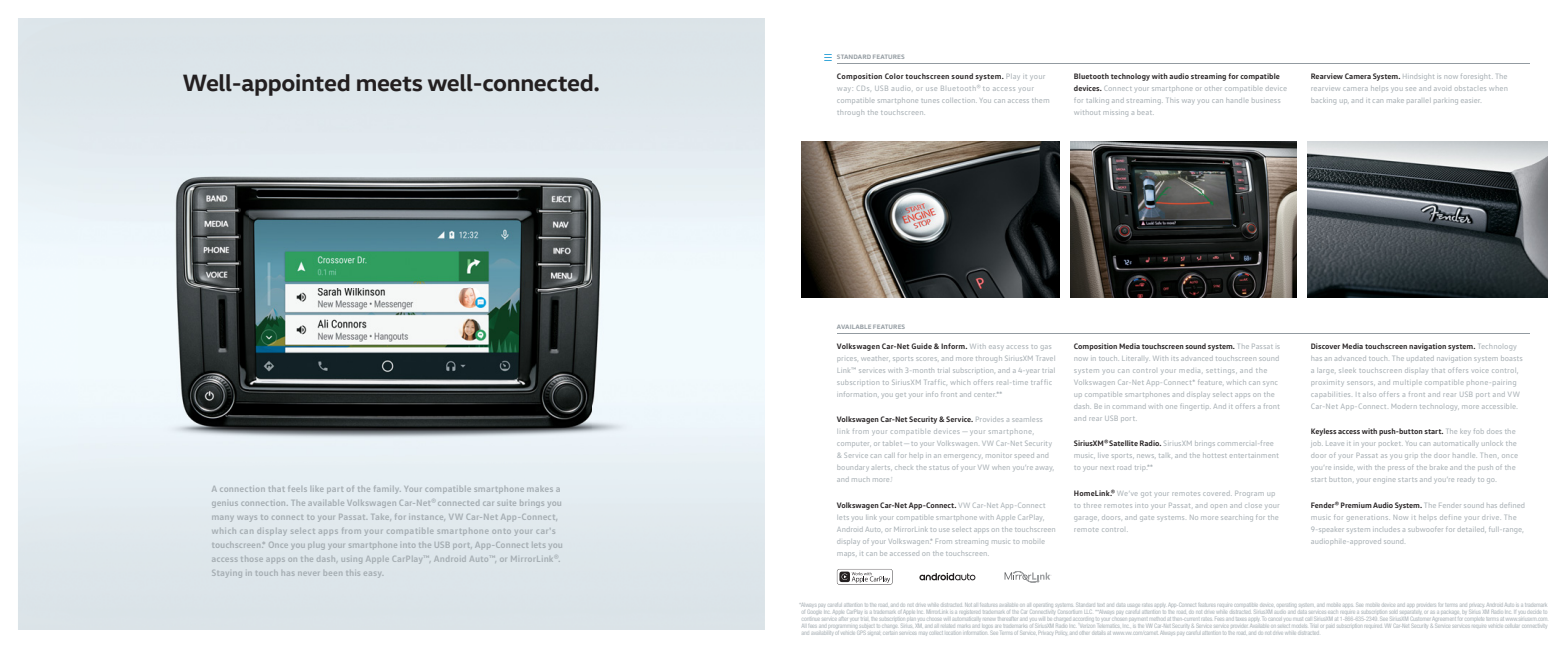
<style>
.page{position:relative;width:1566px;height:648px;background:#fff}
.page>*{position:absolute;margin:0;border:0;box-sizing:border-box;transform-origin:0 0}
.t1{font:700 24px "VW Head";letter-spacing:-.015em;color:#231f20}
.t2{font:700 9.5px/14px "VW Text";letter-spacing:.005em;color:#a6aeb3}
.t3{font:8px/12px "VW Text";letter-spacing:.005em;color:#a6aeb3}
.t4{font:700 6.5px "VW Head";letter-spacing:.015em;color:#939ba1}
.t5{font:condensed 6.2px/7px "Helvetica Neue";letter-spacing:-.02em;color:#abb3b8}
.s1{font-weight:700;color:#231f20}
</style>
<div class="page">
<img style="left:79px;top:115px;width:685px;height:381px">
<img style="left:801px;top:142px;width:258px;height:155px">
<img style="left:1070px;top:142px;width:226px;height:155px">
<img style="left:1307px;top:142px;width:241px;height:155px">
<div style="left:837px;top:569px;width:56px;height:16px;background:#b6b5b5;border-radius:2px"></div>
<div style="left:837px;top:569px;width:55px;height:15px;background:#fff;border-radius:2px"></div>
<svg style="left:839px;top:572px;width:51px;height:11px"></svg>
<svg style="left:1005px;top:571px;width:46px;height:11px"></svg>
<svg style="left:919px;top:573px;width:56px;height:7px"></svg>
<hr style="left:837px;top:333px;width:693px;height:1px;background:#939ba1">
<hr style="left:837px;top:63px;width:693px;height:1px;background:#939ba1">
<svg style="left:824px;top:54px;width:8px;height:7px"></svg>
<h1 class="t1" style="left:183px;top:75px;width:419px">Well-appointed meets well-connected.</h1>
<p class="t2" style="left:212px;top:483px;width:353px">A connection that feels like part of the family. Your compatible smartphone makes a genius connection. The available Volkswagen Car-Net® connected car suite brings you many ways to connect to your Passat. Take, for instance, VW Car-Net App-Connect, which can display select apps from your compatible smartphone onto your car's touchscreen.* Once you plug your smartphone into the USB port, App-Connect lets you access those apps on the dash, using Apple CarPlay™, Android Auto™, or MirrorLink®.<br>Staying in touch has never been this easy.</p>
<p class="t4" style="left:837px;top:55px;width:69px">STANDARD FEATURES</p>
<p class="t3" style="left:837px;top:71px;width:214px"><span class="s1">Composition Color touchscreen sound system.</span> Play it your way: CDs, USB audio, or use Bluetooth® to access your compatible smartphone tunes collection. You can access them through the touchscreen.</p>
<p class="t3" style="left:1074px;top:71px;width:215px"><span class="s1">Bluetooth technology with audio streaming for compatible devices.</span> Connect your smartphone or other compatible device for talking and streaming. This way you can handle business without missing a beat.</p>
<p class="t3" style="left:1311px;top:71px;width:199px;text-align:justify"><span class="s1">Rearview Camera System.</span> Hindsight is now foresight. The rearview camera helps you see and avoid obstacles when backing up, and it can make parallel parking easier.</p>
<p class="t4" style="left:837px;top:325px;width:70px">AVAILABLE FEATURES</p>
<p class="t3" style="left:837px;top:341px;width:220px"><span class="s1">Volkswagen Car-Net Guide &amp; Inform.</span> With easy access to gas prices, weather, sports scores, and more through SiriusXM Travel Link™ services with 3-month trial subscription, and a 4-year trial subscription to SiriusXM Traffic, which offers real-time traffic information, you get your info front and center.**</p>
<p class="t3" style="left:837px;top:414px;width:219px"><span class="s1">Volkswagen Car-Net Security &amp; Service.</span> Provides a seamless link from your compatible devices — your smartphone, computer, or tablet — to your Volkswagen. VW Car-Net Security &amp; Service can call for help in an emergency, monitor speed and boundary alerts, check the status of your VW when you’re away, and much more.<sup>†</sup></p>
<p class="t3" style="left:837px;top:500px;width:220px"><span class="s1">Volkswagen Car-Net App-Connect.</span> VW Car-Net App-Connect lets you link your compatible smartphone with Apple CarPlay, Android Auto, or MirrorLink to use select apps on the touchscreen display of your Volkswagen.* From streaming music to mobile maps, it can be accessed on the touchscreen.</p>
<p class="t3" style="left:1074px;top:341px;width:208px"><span class="s1">Composition Media touchscreen sound system.</span> The Passat is now in touch. Literally. With its advanced touchscreen sound system you can control your media, settings, and the Volkswagen Car-Net App-Connect* feature, which can sync up compatible smartphones and display select apps on the dash. Be in command with one fingertip. And it offers a front and rear USB port.</p>
<p class="t3" style="left:1074px;top:438px;width:207px"><span class="s1">SiriusXM® Satellite Radio.</span> SiriusXM brings commercial-free music, live sports, news, talk, and the hottest entertainment to your next road trip.**</p>
<p class="t3" style="left:1074px;top:488px;width:208px"><span class="s1">HomeLink.®</span> We’ve got your remotes covered. Program up to three remotes into your Passat, and open and close your garage, doors, and gate systems. No more searching for the remote control.</p>
<p class="t3" style="left:1311px;top:341px;width:214px"><span class="s1">Discover Media touchscreen navigation system.</span> Technology has an advanced touch. The updated navigation system boasts a large, sleek touchscreen display that offers voice control, proximity sensors, and multiple compatible phone-pairing capabilities. It also offers a front and rear USB port and VW Car-Net App-Connect. Modern technology, more accessible.</p>
<p class="t3" style="left:1311px;top:426px;width:209px"><span class="s1">Keyless access with push-button start.</span> The key fob does the job. Leave it in your pocket. You can automatically unlock the door of your Passat as you grip the door handle. Then, once you’re inside, with the press of the brake and the push of the start button, your engine starts and you’re ready to go.</p>
<p class="t3" style="left:1311px;top:500px;width:216px"><span class="s1">Fender® Premium Audio System.</span> The Fender sound has defined music for generations. Now it helps define your drive. The 9-speaker system includes a subwoofer for detailed, full-range, audiophile-approved sound.</p>
<p class="t5" style="left:802px;top:601px;width:749px;text-indent:-2px">*Always pay careful attention to the road, and do not drive while distracted. Not all features available on all operating systems. Standard text and data usage rates apply. App-Connect features require compatible device, operating system, and mobile apps. See mobile device and app providers for terms and privacy. Android Auto is a trademark of Google Inc. Apple CarPlay is a trademark of Apple Inc. MirrorLink is a registered trademark of the Car Connectivity Consortium LLC. **Always pay careful attention to the road, do not drive while distracted. SiriusXM audio and data services each require a subscription sold separately, or as a package, by Sirius XM Radio Inc. If you decide to continue service after your trial, the subscription plan you choose will automatically renew thereafter and you will be charged according to your chosen payment method at then-current rates. Fees and taxes apply. To cancel you must call SiriusXM at 1-866-635-2349. See SiriusXM Customer Agreement for complete terms at www.siriusxm.com.<br>All fees and programming subject to change. Sirius, XM, and all related marks and logos are trademarks of SiriusXM Radio Inc. <sup>†</sup>Verizon Telematics, Inc., is the VW Car-Net Security &amp; Service service provider. Available on select models. Trial or paid subscription required. VW Car-Net Security &amp; Service services require vehicle cellular connectivity and availability of vehicle GPS signal; certain services may collect location information. See Terms of Service, Privacy Policy, and other details at www.vw.com/carnet. Always pay careful attention to the road, and do not drive while distracted.</p>
</div>
